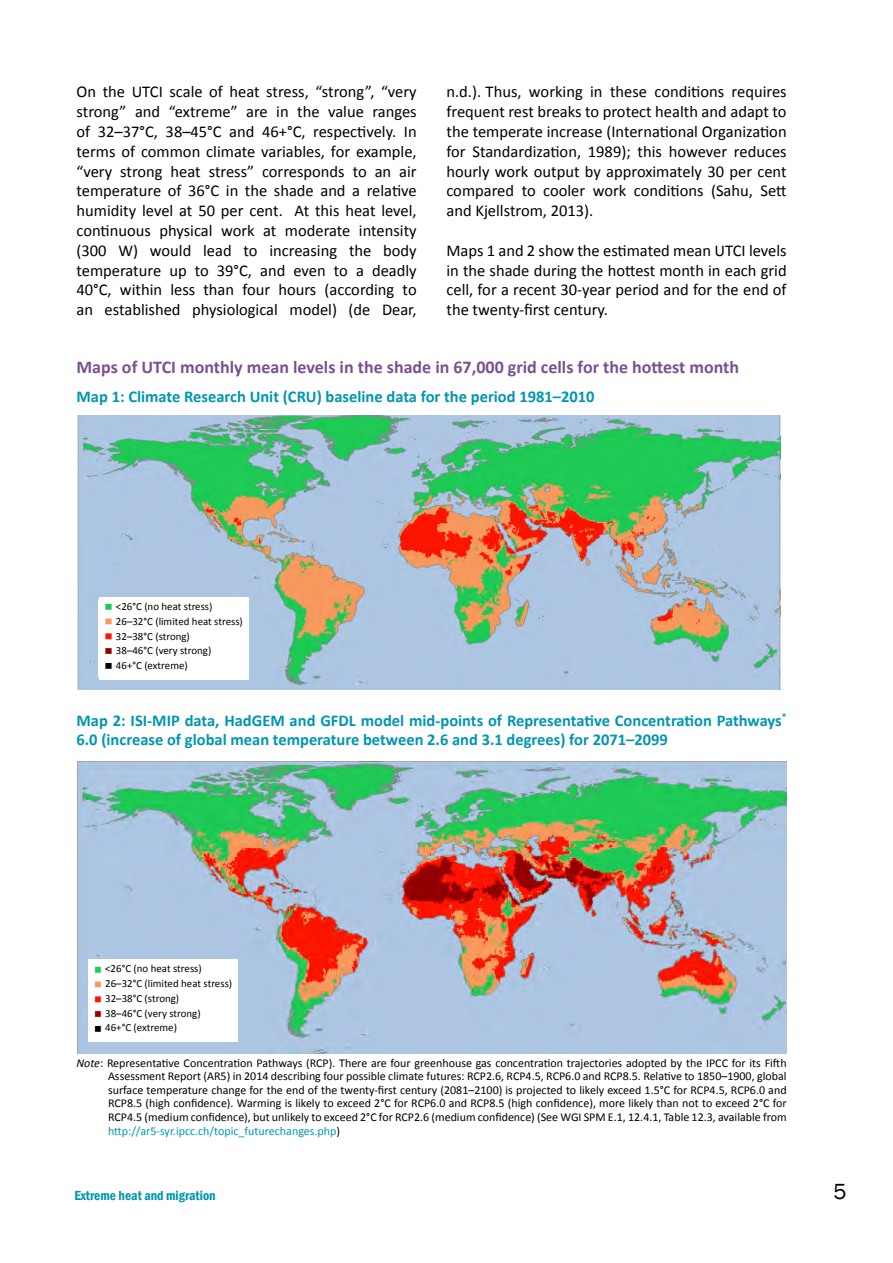
<style>
.page{position:relative;width:893px;height:1263px;background:#fff}
.page>*{position:absolute;margin:0;border:0;box-sizing:border-box;transform-origin:0 0}
.t1{font:22.5px "Franklin Gothic";color:#000}
.t2{font:700 18px "Calibri";color:#7c4f91}
.t3{font:16.5px/19.8px "Calibri";color:#000;text-align:justify}
.t4{font:700 16.5px/19.8px "Calibri";color:#0096b0}
.t5{font:600 condensed 13.5px "Franklin Gothic";color:#0096b0}
.t6{font:12px/13.6px "Calibri";color:#000;text-align:justify}
.t7{font:10.8px/14.7px "Calibri";color:#000}
.s1{font-style:italic}
.s2{color:#0096b0}
</style>
<div class="page">
<img style="left:77px;top:415px;width:703px;height:275px">
<div style="left:99px;top:596px;width:150px;height:83px;background:#fff"></div>
<img style="left:105px;top:603px;width:7px;height:66px">
<img style="left:77px;top:761px;width:709px;height:293px">
<div style="left:88px;top:959px;width:150px;height:83px;background:#fff"></div>
<img style="left:94px;top:966px;width:8px;height:66px">
<p class="t3" style="left:77px;top:81px;width:342px">On the UTCI scale of heat stress, “strong”, “very strong” and “extreme” are in the value ranges of 32–37°C, 38–45°C and 46+°C, respectively. In terms of common climate variables, for example, “very strong heat stress” corresponds to an air temperature of 36°C in the shade and a relative humidity level at 50 per cent. At this heat level, continuous physical work at moderate intensity (300 W) would lead to increasing the body temperature up to 39°C, and even to a deadly 40°C, within less than four hours (according to an established physiological model) (de Dear,</p>
<p class="t3" style="left:446px;top:81px;width:342px">n.d.). Thus, working in these conditions requires frequent rest breaks to protect health and adapt to the temperate increase (International Organization for Standardization, 1989); this however reduces hourly work output by approximately 30 per cent compared to cooler work conditions (Sahu, Sett and Kjellstrom, 2013).</p>
<p class="t3" style="left:446px;top:240px;width:342px">Maps 1 and 2 show the estimated mean UTCI levels in the shade during the hottest month in each grid cell, for a recent 30-year period and for the end of the twenty-first century.</p>
<p class="t2" style="left:77px;top:356px;width:664px">Maps of UTCI monthly mean levels in the shade in 67,000 grid cells for the hottest month</p>
<p class="t4" style="left:77px;top:386px;width:519px">Map 1: Climate Research Unit (CRU) baseline data for the period 1981–2010</p>
<p class="t7" style="left:116px;top:599px;width:128px">&lt;26°C (no heat stress)<br>26–32°C (limited heat stress)<br>32–38°C (strong)<br>38–46°C (very strong)<br>46+°C (extreme)</p>
<p class="t4" style="left:77px;top:710px;width:712px">Map 2: ISI-MIP data, HadGEM and GFDL model mid-points of Representative Concentration Pathways<sup>*<br></sup>6.0 (increase of global mean temperature between 2.6 and 3.1 degrees) for 2071–2099</p>
<p class="t7" style="left:105px;top:961px;width:128px">&lt;26°C (no heat stress)<br>26–32°C (limited heat stress)<br>32–38°C (strong)<br>38–46°C (very strong)<br>46+°C (extreme)</p>
<p class="t6" style="left:108px;top:1055px;width:680px;text-indent:-32px"><span class="s1">Note</span>: Representative Concentration Pathways (RCP). There are four greenhouse gas concentration trajectories adopted by the IPCC for its Fifth Assessment Report (AR5) in 2014 describing four possible climate futures: RCP2.6, RCP4.5, RCP6.0 and RCP8.5. Relative to 1850–1900, global surface temperature change for the end of the twenty-first century (2081–2100) is projected to likely exceed 1.5°C for RCP4.5, RCP6.0 and RCP8.5 (high confidence). Warming is likely to exceed 2°C for RCP6.0 and RCP8.5 (high confidence), more likely than not to exceed 2°C for RCP4.5 (medium confidence), but unlikely to exceed 2°C for RCP2.6 (medium confidence) (See WGI SPM E.1, 12.4.1, Table 12.3, available from <span class="s2">http://ar5-syr.ipcc.ch/topic_futurechanges.php</span>)</p>
<p class="t5" style="left:74px;top:1186px;width:143px">Extreme heat and migration</p>
<h1 class="t1" style="left:833px;top:1177px;width:15px">5</h1>
</div>
